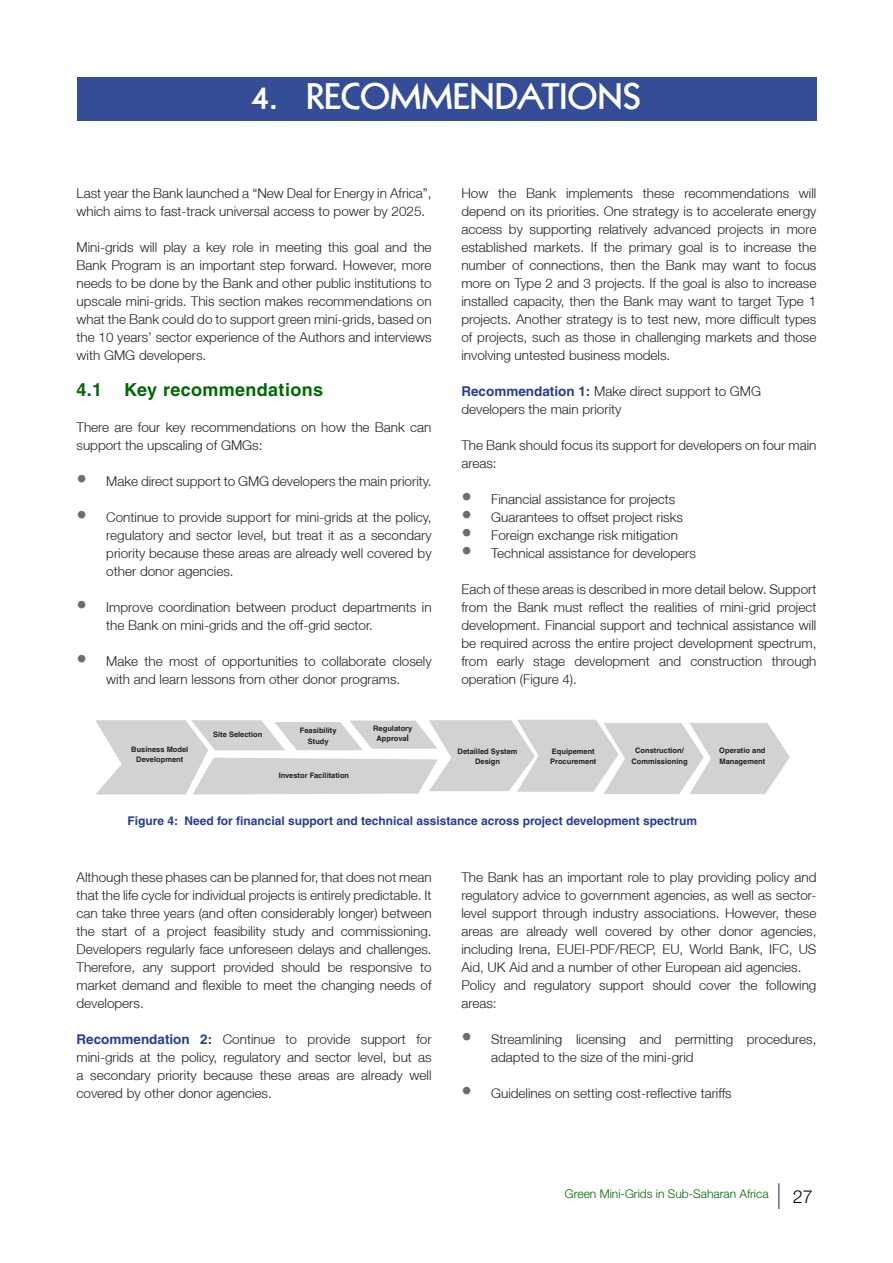
<style>
.page{position:relative;width:893px;height:1263px;background:#fff}
.page>*{position:absolute;margin:0;border:0;box-sizing:border-box;transform-origin:0 0}
.t1{font:800 36px "Kabel";color:#fff}
.t2{font:700 18px "Helvetica";letter-spacing:.02em;color:#006800}
.t3{font:300 18px "Helvetica Neue LT Std";color:#000}
.t4{font:300 13.5px/18px "Helvetica Neue LT";color:#231f20}
.t5{font:700 12px "Helvetica";color:#253f8e}
.t6{font:300 12px "Helvetica Neue LT Std";color:#006800}
.t7{font:700 7.5px/10.5px "Helvetica";color:#231f20;text-align:center}
.s1{font-size:21px;color:#6c6d70}
.s2{font-size:9px}
.s3{font-family:"Helvetica";font-weight:700;color:#253f8e}
</style>
<div class="page">
<svg style="left:778px;top:1183px;width:1px;height:26px"></svg>
<div style="left:77px;top:77px;width:739px;height:43px;background:#354d96"></div>
<svg style="left:95px;top:719px;width:695px;height:75px"></svg>
<h1 class="t1" style="left:252px;top:76px;width:390px">4. RECOMMENDATIONS</h1>
<p class="t4" style="left:77px;top:184px;width:357px">Last year the Bank launched a “New Deal for Energy in Africa”, which aims to fast-track universal access to power by 2025.</p>
<p class="t4" style="left:77px;top:238px;width:357px;text-align:justify">Mini-grids will play a key role in meeting this goal and the Bank Program is an important step forward. However, more needs to be done by the Bank and other public institutions to upscale mini-grids. This section makes recommendations on what the Bank could do to support green mini-grids, based on the 10 years’ sector experience of the Authors and interviews with GMG developers.</p>
<h2 class="t2" style="left:77px;top:379px;width:248px">4.1 Key recommendations</h2>
<p class="t4" style="left:77px;top:418px;width:356px">There are four key recommendations on how the Bank can support the upscaling of GMGs:</p>
<p class="t4" style="left:77px;top:472px;width:357px"><span class="s1">•</span> Make direct support to GMG developers the main priority.</p>
<p class="t4" style="left:106px;top:508px;width:327px;text-align:justify;text-indent:-30px"><span class="s1">•</span> Continue to provide support for mini-grids at the policy, regulatory and sector level, but treat it as a secondary priority because these areas are already well covered by other donor agencies.</p>
<p class="t4" style="left:106px;top:598px;width:327px;text-indent:-30px"><span class="s1">•</span> Improve coordination between product departments in the Bank on mini-grids and the off-grid sector.</p>
<p class="t4" style="left:77px;top:652px;width:357px;text-align:center"><span class="s1">•</span> Make the most of opportunities to collaborate closely with and learn lessons from other donor programs.</p>
<p class="t7" style="left:131px;top:743px;width:59px">Business Model<br>Development</p>
<p class="t7" style="left:213px;top:729px;width:51px">Site Selection</p>
<p class="t7" style="left:300px;top:725px;width:38px">Feasibility<br>Study</p>
<p class="t7" style="left:373px;top:723px;width:41px">Regulatory<br>Approva<span class="s2">l</span></p>
<p class="t7" style="left:279px;top:770px;width:72px">Investor Facilitation</p>
<p class="t4" style="left:461px;top:184px;width:357px;text-align:justify">How the Bank implements these recommendations will depend on its priorities. One strategy is to accelerate energy access by supporting relatively advanced projects in more established markets. If the primary goal is to increase the number of connections, then the Bank may want to focus more on Type 2 and 3 projects. If the goal is also to increase installed capacity, then the Bank may want to target Type 1 projects. Another strategy is to test new, more difficult types of projects, such as those in challenging markets and those involving untested business models.</p>
<p class="t4" style="left:461px;top:382px;width:301px"><span class="s3">Recommendation 1:</span> Make direct support to GMG developers the main priority</p>
<p class="t4" style="left:461px;top:436px;width:357px">The Bank should focus its support for developers on four main areas:</p>
<p class="t4" style="left:461px;top:490px;width:216px"><span class="s1">•</span> Financial assistance for projects</p>
<p class="t4" style="left:461px;top:508px;width:223px"><span class="s1">•</span> Guarantees to offset project risks</p>
<p class="t4" style="left:461px;top:526px;width:218px"><span class="s1">•</span> Foreign exchange risk mitigation</p>
<p class="t4" style="left:461px;top:544px;width:236px"><span class="s1">•</span> Technical assistance for developers</p>
<p class="t4" style="left:461px;top:580px;width:357px;text-align:justify">Each of these areas is described in more detail below. Support from the Bank must reflect the realities of mini-grid project development. Financial support and technical assistance will be required across the entire project development spectrum, from early stage development and construction through operation (Figure 4).</p>
<p class="t7" style="left:458px;top:746px;width:62px">Detailled System<br>Design</p>
<p class="t7" style="left:550px;top:746px;width:48px;text-align:left">Equipement<br>Procurement</p>
<p class="t7" style="left:631px;top:745px;width:58px">Construction/<br>Commissioning</p>
<p class="t7" style="left:719px;top:745px;width:48px;text-align:left">Operatio and<br>Management</p>
<p class="t5" style="left:128px;top:813px;width:571px">Figure 4: Need for financial support and technical assistance across project development spectrum</p>
<p class="t4" style="left:77px;top:868px;width:357px;text-align:justify">Although these phases can be planned for, that does not mean that the life cycle for individual projects is entirely predictable. It can take three years (and often considerably longer) between the start of a project feasibility study and commissioning.<br>Developers regularly face unforeseen delays and challenges.<br>Therefore, any support provided should be responsive to market demand and flexible to meet the changing needs of developers.</p>
<p class="t4" style="left:77px;top:1030px;width:357px;text-align:justify"><span class="s3">Recommendation 2:</span> Continue to provide support for mini-grids at the policy, regulatory and sector level, but as a secondary priority because these areas are already well covered by other donor agencies.</p>
<p class="t4" style="left:461px;top:868px;width:357px">The Bank has an important role to play providing policy and regulatory advice to government agencies, as well as sector&shy;level support through industry associations. However, these areas are already well covered by other donor agencies, including Irena, EUEI-PDF/RECP, EU, World Bank, IFC, US Aid, UK Aid and a number of other European aid agencies.<br>Policy and regulatory support should cover the following areas:</p>
<p class="t4" style="left:491px;top:1030px;width:327px;text-indent:-30px"><span class="s1">•</span> Streamlining licensing and permitting procedures, adapted to the size of the mini-grid</p>
<p class="t4" style="left:461px;top:1084px;width:272px"><span class="s1">•</span> Guidelines on setting cost-reflective tariffs</p>
<p class="t6" style="left:565px;top:1186px;width:205px">Green Mini-Grids in Sub-Saharan Africa</p>
<h2 class="t3" style="left:793px;top:1185px;width:22px">27</h2>
</div>
